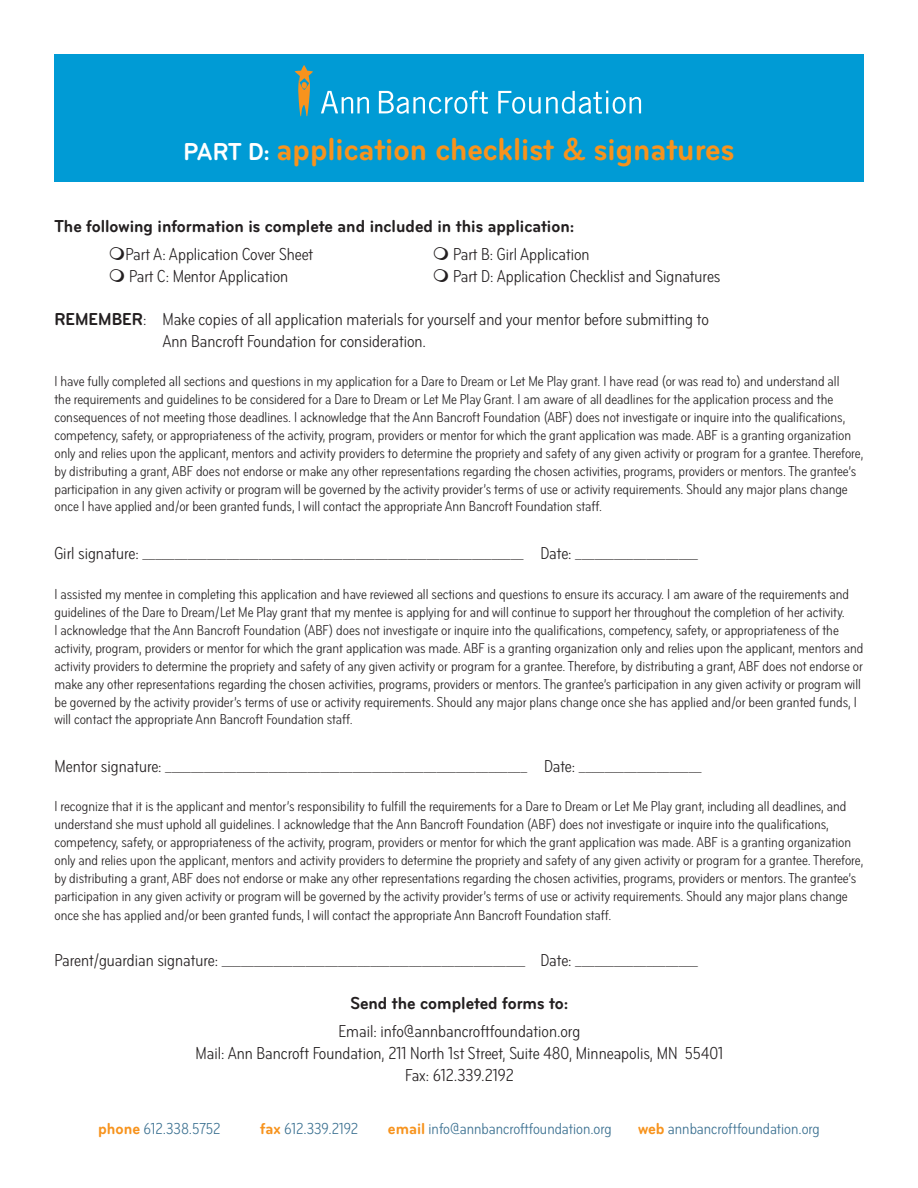
<style>
.page{position:relative;width:918px;height:1188px;background:#fff}
.page>*{position:absolute;margin:0;border:0;box-sizing:border-box;transform-origin:0 0}
.t1{font:700 condensed 33px "Bryant";color:#f7931d}
.t2{font:extra-condensed 18px/21.6px "Bryant";color:#231f20}
.t3{font:700 condensed 18px "Bryant";color:#231f20}
.t4{font:extra-condensed 16.5px "Bryant";color:#386e8f}
.t5{font:extra-condensed 15px/17.9px "Bryant";color:#231f20}
.s1{font-size:25.5px;color:#fff}
.s2{font-weight:700;font-stretch:condensed}
.s3{font-weight:700;font-stretch:condensed;color:#f7931d}
</style>
<div class="page">
<div style="left:54px;top:54px;width:810px;height:127px;background:#009bd5"></div>
<svg style="left:321px;top:91px;width:48px;height:22px"></svg>
<svg style="left:379px;top:91px;width:109px;height:23px"></svg>
<svg style="left:498px;top:91px;width:143px;height:23px"></svg>
<svg style="left:295px;top:65px;width:18px;height:51px"></svg>
<p class="t1" style="left:184px;top:131px;width:552px"><span class="s1">PART D:</span> application checklist &amp; signatures</p>
<p class="t3" style="left:54px;top:216px;width:522px">The following information is complete and included in this application:</p>
<p class="t2" style="left:126px;top:244px;width:189px">Part A: Application Cover Sheet</p>
<p class="t2" style="left:453px;top:244px;width:138px">Part B: Girl Application</p>
<p class="t2" style="left:129px;top:266px;width:161px">Part C: Mentor Application</p>
<p class="t2" style="left:453px;top:266px;width:269px">Part D: Application Checklist and Signatures</p>
<p class="t2" style="left:162px;top:309px;width:548px;text-indent:-108px"><span class="s2">REMEMBER</span>: Make copies of all application materials for yourself and your mentor before submitting to<br>Ann Bancroft Foundation for consideration.</p>
<p class="t5" style="left:54px;top:373px;width:810px">I have fully completed all sections and questions in my application for a Dare to Dream or Let Me Play grant. I have read (or was read to) and understand all<br>the requirements and guidelines to be considered for a Dare to Dream or Let Me Play Grant. I am aware of all deadlines for the application process and the consequences of not meeting those deadlines. I acknowledge that the Ann Bancroft Foundation (ABF) does not investigate or inquire into the qualifications, competency, safety, or appropriateness of the activity, program, providers or mentor for which the grant application was made. ABF is a granting organization only and relies upon the applicant, mentors and activity providers to determine the propriety and safety of any given activity or program for a grantee. Therefore, by distributing a grant, ABF does not endorse or make any other representations regarding the chosen activities, programs, providers or mentors. The grantee’s participation in any given activity or program will be governed by the activity provider’s terms of use or activity requirements. Should any major plans change once I have applied and/or been granted funds, I will contact the appropriate Ann Bancroft Foundation staff.</p>
<p class="t2" style="left:54px;top:543px;width:645px">Girl signature: ___________________________________________________________ Date: ___________________</p>
<p class="t5" style="left:54px;top:585px;width:810px">I assisted my mentee in completing this application and have reviewed all sections and questions to ensure its accuracy. I am aware of the requirements and guidelines of the Dare to Dream/Let Me Play grant that my mentee is applying for and will continue to support her throughout the completion of her activity.<br>I acknowledge that the Ann Bancroft Foundation (ABF) does not investigate or inquire into the qualifications, competency, safety, or appropriateness of the activity, program, providers or mentor for which the grant application was made. ABF is a granting organization only and relies upon the applicant, mentors and activity providers to determine the propriety and safety of any given activity or program for a grantee. Therefore, by distributing a grant, ABF does not endorse or make any other representations regarding the chosen activities, programs, providers or mentors. The grantee’s participation in any given activity or program will be governed by the activity provider’s terms of use or activity requirements. Should any major plans change once she has applied and/or been granted funds, I will contact the appropriate Ann Bancroft Foundation staff.</p>
<p class="t2" style="left:54px;top:755px;width:649px">Mentor signature: ________________________________________________________ Date: ___________________</p>
<p class="t5" style="left:54px;top:797px;width:810px">I recognize that it is the applicant and mentor’s responsibility to fulfill the requirements for a Dare to Dream or Let Me Play grant, including all deadlines, and understand she must uphold all guidelines. I acknowledge that the Ann Bancroft Foundation (ABF) does not investigate or inquire into the qualifications, competency, safety, or appropriateness of the activity, program, providers or mentor for which the grant application was made. ABF is a granting organization only and relies upon the applicant, mentors and activity providers to determine the propriety and safety of any given activity or program for a grantee. Therefore, by distributing a grant, ABF does not endorse or make any other representations regarding the chosen activities, programs, providers or mentors. The grantee’s participation in any given activity or program will be governed by the activity provider’s terms of use or activity requirements. Should any major plans change once she has applied and/or been granted funds, I will contact the appropriate Ann Bancroft Foundation staff.</p>
<p class="t2" style="left:54px;top:950px;width:645px">Parent/guardian signature: _______________________________________________ Date: ___________________</p>
<p class="t3" style="left:350px;top:994px;width:220px">Send the completed forms to:</p>
<p class="t2" style="left:339px;top:1021px;width:243px">Email: info@annbancroftfoundation.org</p>
<p class="t2" style="left:196px;top:1043px;width:529px">Mail: Ann Bancroft Foundation, 211 North 1st Street, Suite 480, Minneapolis, MN 55401</p>
<p class="t2" style="left:405px;top:1064px;width:110px">Fax: 612.339.2192</p>
<p class="t4" style="left:98px;top:1120px;width:124px"><span class="s3">phone</span> 612.338.5752</p>
<p class="t4" style="left:260px;top:1120px;width:100px"><span class="s3">fax</span> 612.339.2192</p>
<p class="t4" style="left:388px;top:1120px;width:225px"><span class="s3">email</span> info@annbancroftfoundation.org</p>
<p class="t4" style="left:638px;top:1120px;width:183px"><span class="s3">web</span> annbancroftfoundation.org</p>
</div>
